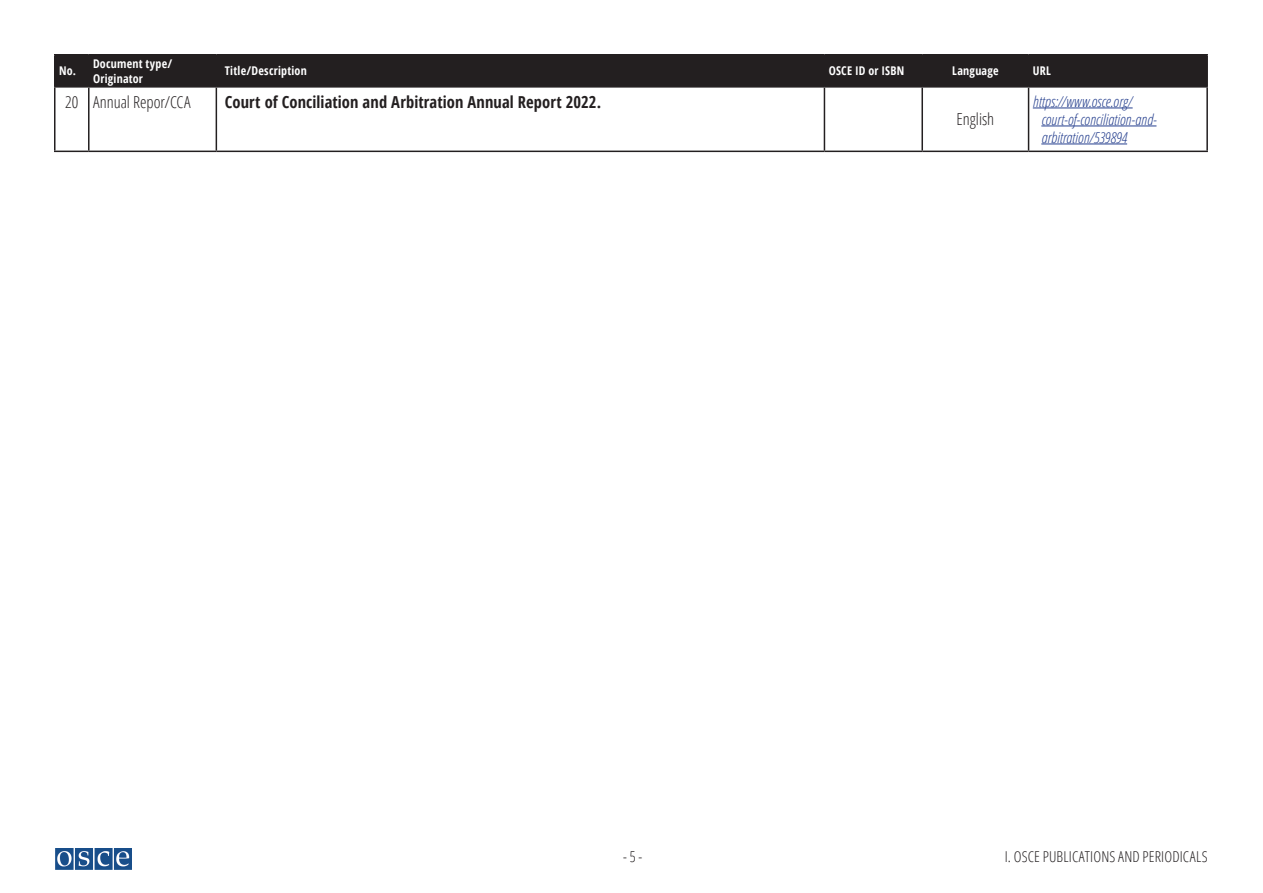
<style>
.page{position:relative;width:1263px;height:893px;background:#fff}
.page>*{position:absolute;margin:0;border:0;box-sizing:border-box;transform-origin:0 0}
.t1{font:700 condensed 16.5px "Open Sans";letter-spacing:.005em;color:#231f20}
.t2{font:300 condensed 16.5px "Open Sans";letter-spacing:-.005em;color:#231f20}
.t3{font:italic 300 condensed 15px/18px "Open Sans";letter-spacing:.005em;color:#253f8e}
.t4{font:300 condensed 15px "Open Sans";letter-spacing:.01em;color:#231f20}
.t5{font:700 condensed 12px/14.4px "Open Sans";letter-spacing:.02em;color:#fff}
</style>
<div class="page">
<div style="left:56px;top:56px;width:1150px;height:30px;background:#231f20"></div>
<hr style="left:54px;top:86px;width:35px;height:2px;background:#231f20">
<hr style="left:89px;top:86px;width:127px;height:2px;background:#231f20">
<hr style="left:216px;top:86px;width:608px;height:2px;background:#231f20">
<hr style="left:216px;top:88px;width:1px;height:63px;background:#231f20">
<hr style="left:824px;top:86px;width:98px;height:2px;background:#231f20">
<hr style="left:824px;top:88px;width:1px;height:63px;background:#231f20">
<hr style="left:922px;top:86px;width:106px;height:2px;background:#231f20">
<hr style="left:921px;top:88px;width:2px;height:63px;background:#231f20">
<hr style="left:1028px;top:86px;width:180px;height:2px;background:#231f20">
<hr style="left:1028px;top:88px;width:1px;height:63px;background:#231f20">
<hr style="left:89px;top:151px;width:127px;height:1px;background:#231f20">
<hr style="left:216px;top:151px;width:608px;height:1px;background:#231f20">
<hr style="left:824px;top:151px;width:98px;height:1px;background:#231f20">
<hr style="left:922px;top:151px;width:106px;height:1px;background:#231f20">
<hr style="left:1028px;top:151px;width:180px;height:1px;background:#231f20">
<hr style="left:54px;top:88px;width:2px;height:63px;background:#231f20">
<hr style="left:88px;top:88px;width:2px;height:63px;background:#231f20">
<hr style="left:54px;top:151px;width:35px;height:1px;background:#231f20">
<hr style="left:54px;top:54px;width:35px;height:2px;background:#231f20">
<hr style="left:54px;top:56px;width:2px;height:30px;background:#231f20">
<hr style="left:89px;top:54px;width:127px;height:2px;background:#231f20">
<hr style="left:88px;top:56px;width:2px;height:30px;background:#231f20">
<hr style="left:216px;top:54px;width:608px;height:2px;background:#231f20">
<hr style="left:216px;top:56px;width:1px;height:30px;background:#231f20">
<hr style="left:824px;top:54px;width:98px;height:2px;background:#231f20">
<hr style="left:824px;top:56px;width:1px;height:30px;background:#231f20">
<hr style="left:922px;top:54px;width:106px;height:2px;background:#231f20">
<hr style="left:921px;top:56px;width:2px;height:30px;background:#231f20">
<hr style="left:1028px;top:54px;width:180px;height:2px;background:#231f20">
<hr style="left:1028px;top:56px;width:1px;height:30px;background:#231f20">
<hr style="left:1206px;top:56px;width:2px;height:30px;background:#231f20">
<hr style="left:1206px;top:88px;width:2px;height:63px;background:#231f20">
<hr style="left:1033px;top:108px;width:100px;height:1px;background:#253f8e">
<hr style="left:1041px;top:126px;width:115px;height:1px;background:#253f8e">
<hr style="left:1041px;top:144px;width:86px;height:1px;background:#253f8e">
<img style="left:56px;top:848px;width:75px;height:21px">
<p class="t5" style="left:59px;top:64px;width:18px">No.</p>
<p class="t5" style="left:93px;top:56px;width:81px">Document type/<br>Originator</p>
<p class="t5" style="left:225px;top:64px;width:83px">Title/Description</p>
<p class="t5" style="left:829px;top:64px;width:77px">OSCE ID or ISBN</p>
<p class="t5" style="left:952px;top:64px;width:48px">Language</p>
<p class="t5" style="left:1033px;top:64px;width:20px">URL</p>
<h1 class="t2" style="left:65px;top:91px;width:127px">20 Annual Repor/CCA</h1>
<h1 class="t1" style="left:225px;top:90px;width:378px">Court of Conciliation and Arbitration Annual Report 2022.</h1>
<h1 class="t2" style="left:957px;top:108px;width:39px">English</h1>
<p class="t3" style="left:1041px;top:92px;width:117px;text-indent:-9px">https://www.osce.org/ court-of-conciliation-and&shy;arbitration/539894</p>
<p class="t4" style="left:623px;top:846px;width:21px">- 5 -</p>
<p class="t4" style="left:1005px;top:846px;width:204px">I. OSCE PUBLICATIONS AND PERIODICALS</p>
</div>
